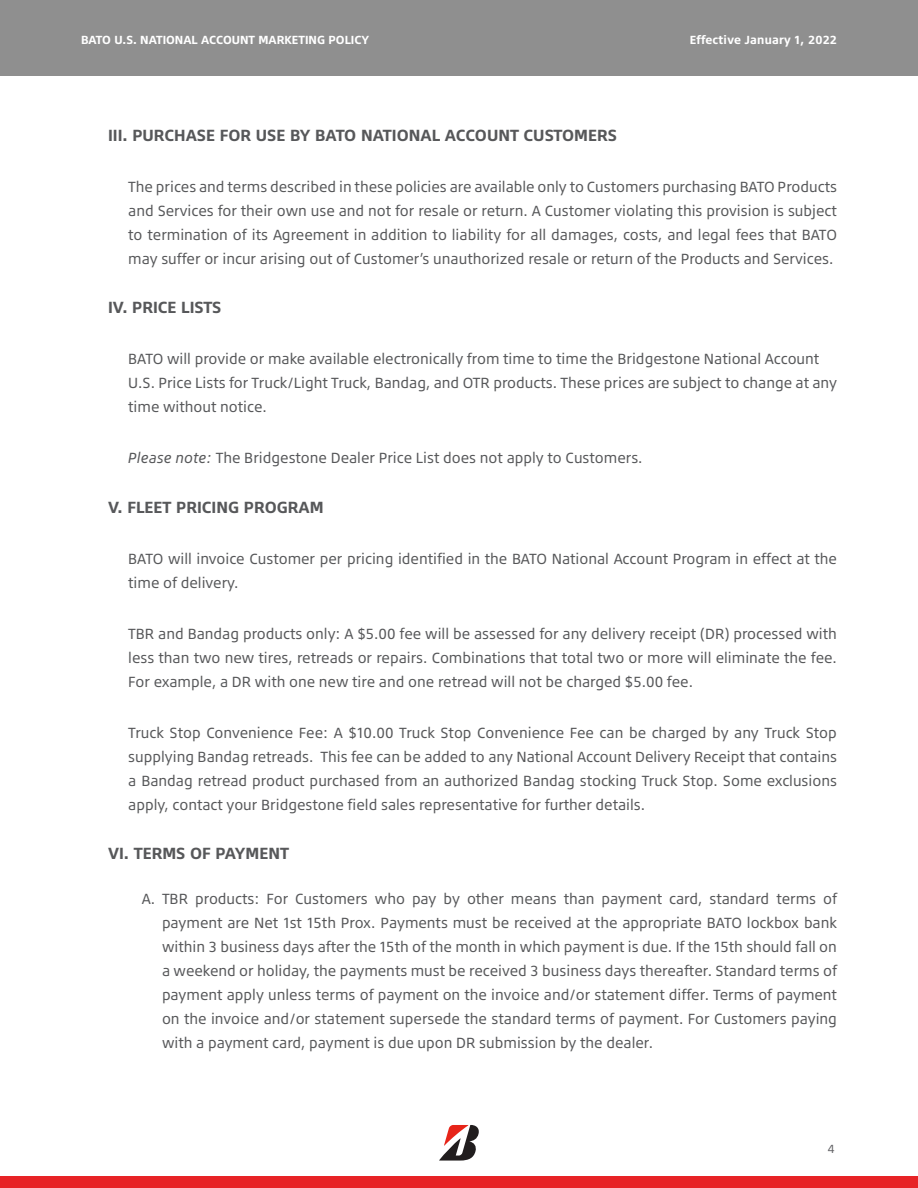
<style>
.page{position:relative;width:918px;height:1188px;background:#fff}
.page>*{position:absolute;margin:0;border:0;box-sizing:border-box;transform-origin:0 0}
.Paragraph_Style_1{font:700 16.5px "Bridgestone Type";color:#57585a}
.Paragraph_Style_1-2{font:15px/24px "Bridgestone Type";color:#57585a;text-align:justify}
.t1{font:700 12px "Bridgestone Type";color:#fff}
.t2{font:700 12px "Bridgestone Type";letter-spacing:.02em;color:#fff}
.t3{font:12px "Bridgestone Type";color:#636366}
.s1{font-style:italic}
</style>
<div class="page">
<svg style="left:439px;top:1125px;width:40px;height:36px"></svg>
<div style="left:0;top:1176px;width:918px;height:12px;background:#e72326"></div>
<div style="left:0;top:0;width:918px;height:76px;background:#8f8f8f"></div>
<p class="t1" style="left:81px;top:33px;width:290px">BATO U.S. NATIONAL ACCOUNT MARKETING POLICY</p>
<p class="t2" style="left:690px;top:33px;width:149px">Effective January 1, 2022</p>
<p class="Paragraph_Style_1" style="left:108px;top:125px;width:511px">III. PURCHASE FOR USE BY BATO NATIONAL ACCOUNT CUSTOMERS</p>
<p class="Paragraph_Style_1-2" style="left:128px;top:174px;width:710px">The prices and terms described in these policies are available only to Customers purchasing BATO Products and Services for their own use and not for resale or return. A Customer violating this provision is subject to termination of its Agreement in addition to liability for all damages, costs, and legal fees that BATO may suffer or incur arising out of Customer’s unauthorized resale or return of the Products and Services.</p>
<p class="Paragraph_Style_1" style="left:108px;top:297px;width:115px">IV. PRICE LISTS</p>
<p class="Paragraph_Style_1-2" style="left:128px;top:347px;width:693px">BATO will provide or make available electronically from time to time the Bridgestone National Account</p>
<p class="Paragraph_Style_1-2" style="left:128px;top:371px;width:710px">U.S. Price Lists for Truck/Light Truck, Bandag, and OTR products. These prices are subject to change at any time without notice.</p>
<p class="Paragraph_Style_1-2" style="left:128px;top:446px;width:516px"><span class="s1">Please note:</span> The Bridgestone Dealer Price List does not apply to Customers.</p>
<p class="Paragraph_Style_1" style="left:108px;top:497px;width:217px">V. FLEET PRICING PROGRAM</p>
<p class="Paragraph_Style_1-2" style="left:128px;top:546px;width:710px">BATO will invoice Customer per pricing identified in the BATO National Account Program in effect at the time of delivery.</p>
<p class="Paragraph_Style_1-2" style="left:128px;top:621px;width:710px">TBR and Bandag products only: A $5.00 fee will be assessed for any delivery receipt (DR) processed with less than two new tires, retreads or repairs. Combinations that total two or more will eliminate the fee.<br>For example, a DR with one new tire and one retread will not be charged $5.00 fee.</p>
<p class="Paragraph_Style_1-2" style="left:128px;top:720px;width:710px">Truck Stop Convenience Fee: A $10.00 Truck Stop Convenience Fee can be charged by any Truck Stop supplying Bandag retreads. This fee can be added to any National Account Delivery Receipt that contains a Bandag retread product purchased from an authorized Bandag stocking Truck Stop. Some exclusions apply, contact your Bridgestone field sales representative for further details.</p>
<p class="Paragraph_Style_1" style="left:108px;top:843px;width:183px">VI. TERMS OF PAYMENT</p>
<p class="Paragraph_Style_1-2" style="left:162px;top:887px;width:677px;text-indent:-20px">A. TBR products: For Customers who pay by other means than payment card, standard terms of payment are Net 1st 15th Prox. Payments must be received at the appropriate BATO lockbox bank within 3 business days after the 15th of the month in which payment is due. If the 15th should fall on a weekend or holiday, the payments must be received 3 business days thereafter. Standard terms of payment apply unless terms of payment on the invoice and/or statement differ. Terms of payment on the invoice and/or statement supersede the standard terms of payment. For Customers paying with a payment card, payment is due upon DR submission by the dealer.</p>
<p class="t3" style="left:828px;top:1142px;width:8px">4</p>
</div>
